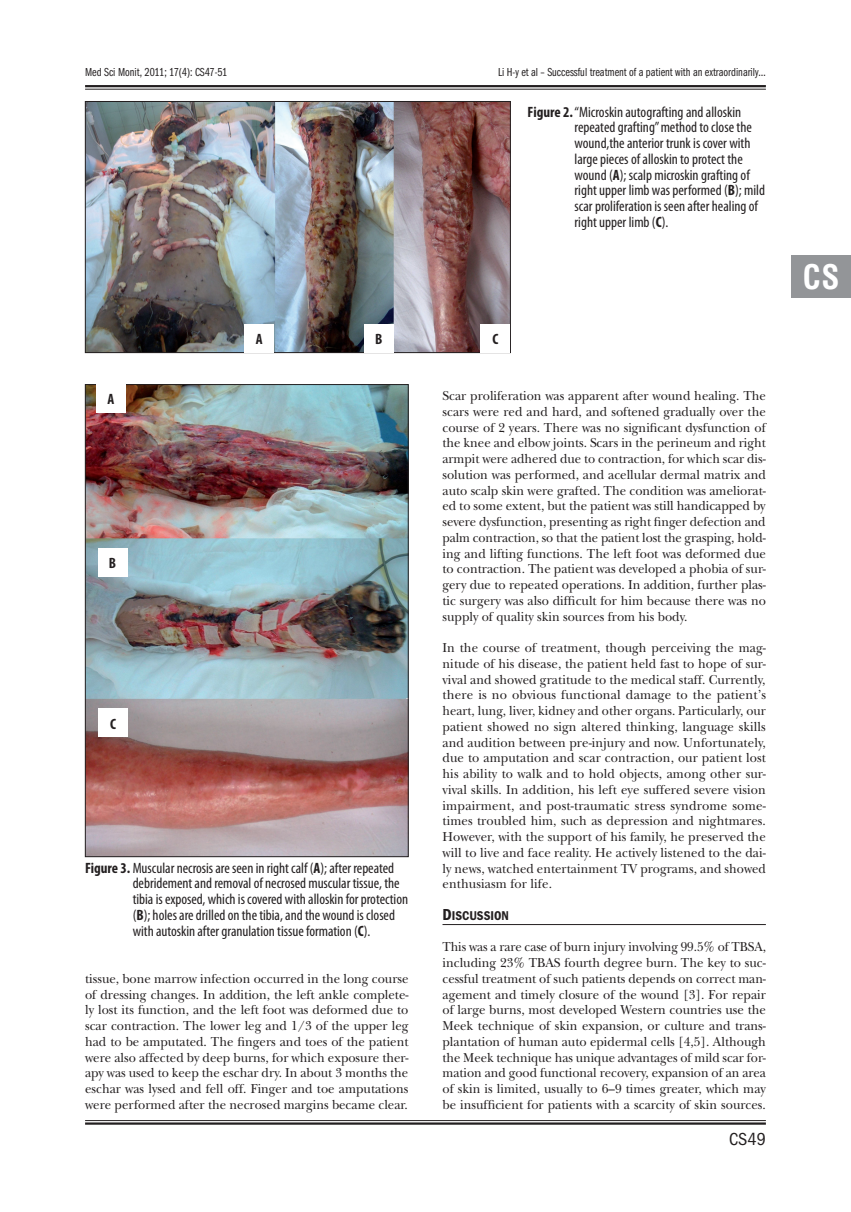
<style>
.page{position:relative;width:851px;height:1212px;background:#fff}
.page>*{position:absolute;margin:0;border:0;box-sizing:border-box;transform-origin:0 0}
.t1{font:33px "Swis 721 Cn EU Bold";color:#fff}
.M1_Pagina_Right{font:18px "Franklin Got Itc TOT Boo Con";color:#231f20}
.MSM_Rycina_tytul{font:condensed 15px/15.8px "Myriad Pro";color:#231f20}
.t2{font:700 condensed 15px "Myriad Pro";color:#231f20}
.MSM_Body{font:13.5px/15.8px "New Baskerville";color:#231f20;text-align:justify;scale:.95 1}
.MSM_Body-2{font:13.5px/15.8px "New Baskerville";color:#231f20;text-align:justify;scale:.94 1}
.MSM_Headline_1{font:13.2px "Franklin Got Itc TOT Dem Con SC800";color:#231f20}
.M1_Right{font:12px "Franklin Got Itc TOT Boo Com";color:#231f20}
.M1_Left{font:12px "Franklin Got Itc TOT Boo Com";color:#231f20}
.s1{font-weight:700}
.s2{font-size:16.5px}
</style>
<div class="page">
<hr style="left:442px;top:924px;width:323px;height:1px;background:#231f20">
<img style="left:87px;top:386px;width:319px;height:469px">
<div style="left:85px;top:384px;width:323px;height:473px;border:1px solid #231f20"></div>
<div style="left:96px;top:385px;width:30px;height:28px;background:#fff"></div>
<div style="left:98px;top:548px;width:29px;height:28px;background:#fff"></div>
<div style="left:98px;top:709px;width:30px;height:28px;background:#fff"></div>
<img style="left:87px;top:103px;width:421px;height:248px">
<div style="left:85px;top:101px;width:425px;height:252px;border:1px solid #231f20"></div>
<div style="left:244px;top:324px;width:30px;height:28px;background:#fff"></div>
<div style="left:364px;top:324px;width:29px;height:28px;background:#fff"></div>
<div style="left:480px;top:324px;width:30px;height:28px;background:#fff"></div>
<hr style="left:85px;top:85px;width:680px;height:2px;background:#231f20">
<hr style="left:85px;top:89px;width:680px;height:1px;background:#231f20">
<hr style="left:85px;top:1120px;width:680px;height:1px;background:#231f20">
<hr style="left:85px;top:1122px;width:680px;height:3px;background:#231f20">
<div style="left:791px;top:255px;width:59px;height:43px;background:#939598"></div>
<p class="M1_Left" style="left:85px;top:66px;width:144px">Med Sci Monit, 2011; 17(4): CS47-51</p>
<p class="M1_Right" style="left:498px;top:66px;width:269px">Li H-y et al – Successful treatment of a patient with an extraordinarily…</p>
<p class="MSM_Rycina_tytul" style="left:574px;top:104px;width:192px;text-indent:-47px"><span class="s1">Figure 2.</span>“Microskin autografting and alloskin repeated grafting” method to close the wound,the anterior trunk is cover with large pieces of alloskin to protect the wound (<span class="s1">A</span>); scalp microskin grafting of right upper limb was performed (<span class="s1">B</span>); mild scar proliferation is seen after healing of right upper limb (<span class="s1">C</span>).</p>
<p class="t2" style="left:256px;top:330px;width:8px">A</p>
<p class="t2" style="left:375px;top:330px;width:9px">B</p>
<p class="t2" style="left:492px;top:330px;width:7px">C</p>
<p class="t2" style="left:108px;top:390px;width:8px">A</p>
<p class="t2" style="left:109px;top:553px;width:9px">B</p>
<p class="t2" style="left:110px;top:714px;width:7px">C</p>
<p class="MSM_Rycina_tytul" style="left:133px;top:860px;width:277px;text-indent:-48px"><span class="s1">Figure 3.</span> Muscular necrosis are seen in right calf (<span class="s1">A</span>); after repeated debridement and removal of necrosed muscular tissue, the tibia is exposed, which is covered with alloskin for protection (<span class="s1">B</span>); holes are drilled on the tibia, and the wound is closed with autoskin after granulation tissue formation (<span class="s1">C</span>).</p>
<p class="MSM_Body" style="left:85px;top:971px;width:342px">tissue, bone marrow infection occurred in the long course of dressing changes. In addition, the left ankle complete&shy;ly lost its function, and the left foot was deformed due to scar contraction. The lower leg and 1/3 of the upper leg had to be amputated. The fingers and toes of the patient were also affected by deep burns, for which exposure ther&shy;apy was used to keep the eschar dry. In about 3 months the eschar was lysed and fell off. Finger and toe amputations were performed after the necrosed margins became clear.</p>
<p class="MSM_Body" style="left:442px;top:388px;width:342px">Scar proliferation was apparent after wound healing. The scars were red and hard, and softened gradually over the course of 2 years. There was no significant dysfunction of the knee and elbow joints. Scars in the perineum and right armpit were adhered due to contraction, for which scar dis&shy;solution was performed, and acellular dermal matrix and auto scalp skin were grafted. The condition was ameliorat&shy;ed to some extent, but the patient was still handicapped by severe dysfunction, presenting as right finger defection and palm contraction, so that the patient lost the grasping, hold&shy;ing and lifting functions. The left foot was deformed due to contraction. The patient was developed a phobia of sur&shy;gery due to repeated operations. In addition, further plas&shy;tic surgery was also difficult for him because there was no supply of quality skin sources from his body.</p>
<p class="MSM_Body" style="left:442px;top:640px;width:342px">In the course of treatment, though perceiving the mag&shy;nitude of his disease, the patient held fast to hope of sur&shy;vival and showed gratitude to the medical staff. Currently, there is no obvious functional damage to the patient’s heart, lung, liver, kidney and other organs. Particularly, our patient showed no sign altered thinking, language skills and audition between pre-injury and now. Unfortunately, due to amputation and scar contraction, our patient lost his ability to walk and to hold objects, among other sur&shy;vival skills. In addition, his left eye suffered severe vision impairment, and post-traumatic stress syndrome some&shy;times troubled him, such as depression and nightmares.<br>However, with the support of his family, he preserved the will to live and face reality. He actively listened to the dai&shy;ly news, watched entertainment TV programs, and showed enthusiasm for life.</p>
<p class="MSM_Headline_1" style="left:442px;top:908px;width:68px"><span class="s2">D</span>ISCUSSION</p>
<p class="MSM_Body-2" style="left:442px;top:939px;width:345px">This was a rare case of burn injury involving 99.5% of TBSA, including 23% TBAS fourth degree burn. The key to suc&shy;cessful treatment of such patients depends on correct man&shy;agement and timely closure of the wound [3]. For repair of large burns, most developed Western countries use the Meek technique of skin expansion, or culture and trans&shy;plantation of human auto epidermal cells [4,5]. Although the Meek technique has unique advantages of mild scar for&shy;mation and good functional recovery, expansion of an area of skin is limited, usually to 6–9 times greater, which may be insufficient for patients with a scarcity of skin sources.</p>
<p class="M1_Pagina_Right" style="left:729px;top:1129px;width:38px">CS49</p>
<p class="t1" style="left:802px;top:257px;width:38px">CS</p>
</div>
